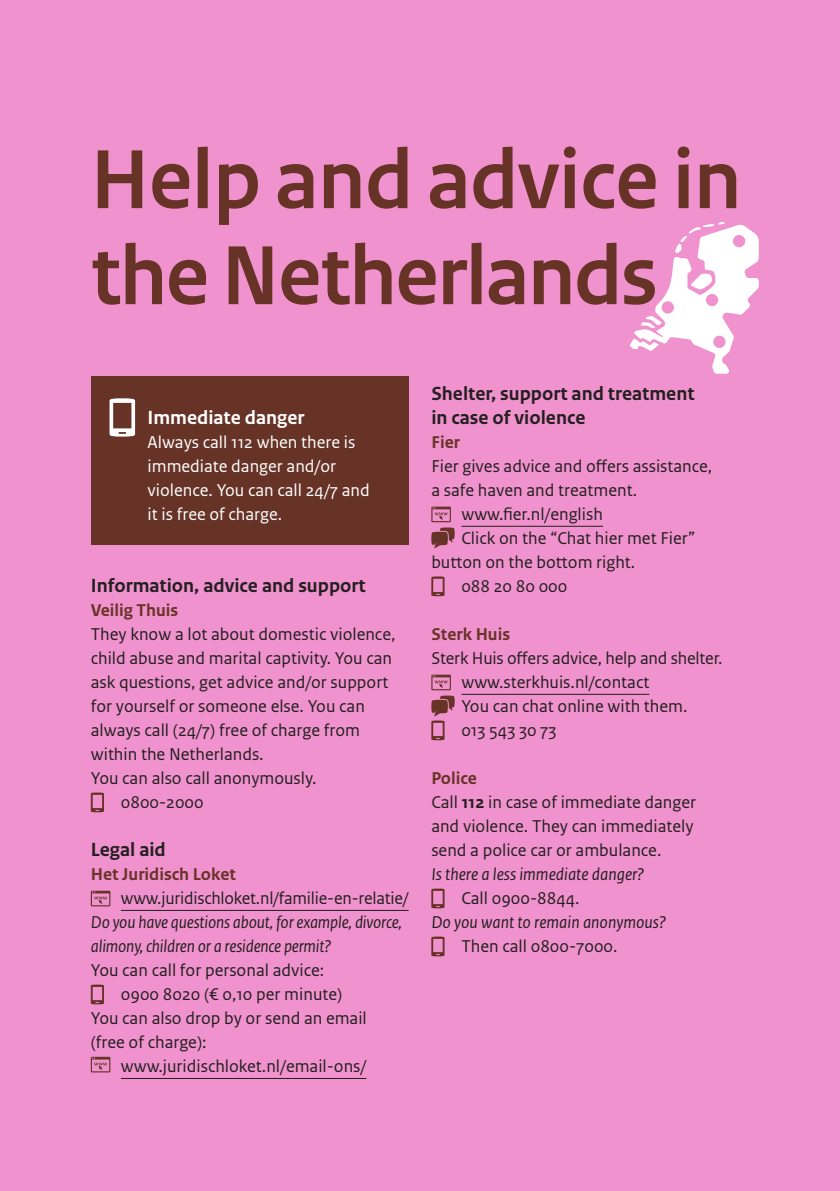
<style>
.page{position:relative;width:840px;height:1191px;background:#fff}
.page>*{position:absolute;margin:0;border:0;box-sizing:border-box;transform-origin:0 0}
._03_RO_Kop{font:700 88px/96px "Rijksoverheid Sans Heading";letter-spacing:-.01em;color:#673327}
._05_RO_Alineakop_San{font:700 20px/24px "Rijksoverheid Sans Text";color:#231f20}
._05_RO_Alineakop_San-2{font:700 20px "Rijksoverheid Sans Text";color:#fff}
._10_RO_Broodtekst_Sa{font:18px/24px "Rijksoverheid Sans Text";color:#231f20}
.t1{font:italic 18px/24px "Rijksoverheid Sans Text";letter-spacing:-.01em;color:#231f20}
._10_RO_bullet_tekst{font:18px/24px "Rijksoverheid Sans Text";color:#231f20}
._10_RO_Broodtekst_Sa-2{font:18px/24px "Rijksoverheid Sans Text";color:#fff}
._10_RO_Broodtekst_Sa-3{font:700 18px "Rijksoverheid Sans Text";color:#673327}
.s1{font-weight:700;color:#673327}
.s2{font-weight:700}
</style>
<div class="page">
<div style="left:0;top:0;width:839px;height:1191px;background:#f092cd"></div>
<svg style="left:629px;top:222px;width:129px;height:152px"></svg>
<div style="left:91px;top:376px;width:317px;height:168px;background:#673327"></div>
<hr style="left:121px;top:910px;width:287px;height:1px;background:#231f20">
<hr style="left:121px;top:1078px;width:245px;height:1px;background:#231f20">
<svg style="left:91px;top:792px;width:13px;height:20px"></svg>
<svg style="left:91px;top:890px;width:19px;height:16px"></svg>
<svg style="left:91px;top:984px;width:13px;height:20px"></svg>
<svg style="left:91px;top:1056px;width:19px;height:16px"></svg>
<hr style="left:461px;top:526px;width:141px;height:1px;background:#231f20">
<hr style="left:461px;top:694px;width:188px;height:1px;background:#231f20">
<svg style="left:431px;top:506px;width:23px;height:42px"></svg>
<svg style="left:431px;top:576px;width:13px;height:20px"></svg>
<svg style="left:431px;top:674px;width:23px;height:66px"></svg>
<svg style="left:431px;top:888px;width:13px;height:20px"></svg>
<svg style="left:431px;top:936px;width:13px;height:20px"></svg>
<svg style="left:109px;top:398px;width:26px;height:39px"></svg>
<h3 class="_03_RO_Kop" style="left:91px;top:133px;width:651px">Help and advice in the Netherlands</h3>
<p class="_05_RO_Alineakop_San-2" style="left:147px;top:406px;width:158px">Immediate danger</p>
<p class="_10_RO_Broodtekst_Sa-2" style="left:147px;top:430px;width:223px">Always call 112 when there is immediate danger and/or violence. You can call 24/7 and it is free of charge.</p>
<p class="_05_RO_Alineakop_San" style="left:91px;top:574px;width:276px">Information, advice and support</p>
<p class="_10_RO_Broodtekst_Sa" style="left:91px;top:598px;width:306px"><span class="s1">Veilig Thuis<br></span>They know a lot about domestic violence, child abuse and marital captivity. You can ask questions, get advice and/or support for yourself or someone else. You can always call (24/7) free of charge from within the Netherlands.</p>
<p class="_10_RO_Broodtekst_Sa" style="left:121px;top:766px;width:197px;text-indent:-30px">You can also call anonymously.<br>0800-2000</p>
<p class="_05_RO_Alineakop_San" style="left:91px;top:838px;width:76px">Legal aid</p>
<p class="_10_RO_Broodtekst_Sa-3" style="left:91px;top:864px;width:146px">Het Juridisch Loket</p>
<p class="_10_RO_Broodtekst_Sa" style="left:121px;top:886px;width:289px">www.juridischloket.nl/familie-en-relatie/</p>
<p class="t1" style="left:91px;top:911px;width:313px">Do you have questions about, for example, divorce, alimony, children or a residence permit?</p>
<p class="_10_RO_Broodtekst_Sa" style="left:91px;top:958px;width:235px">You can call for personal advice:</p>
<p class="_10_RO_Broodtekst_Sa" style="left:121px;top:982px;width:223px">0900 8020 (€ 0,10 per minute)</p>
<p class="_10_RO_Broodtekst_Sa" style="left:91px;top:1006px;width:277px">You can also drop by or send an email</p>
<p class="_10_RO_Broodtekst_Sa" style="left:91px;top:1030px;width:117px">(free of charge):</p>
<p class="_10_RO_Broodtekst_Sa" style="left:121px;top:1054px;width:247px">www.juridischloket.nl/email-ons/</p>
<p class="_05_RO_Alineakop_San" style="left:431px;top:382px;width:264px">Shelter, support and treatment in case of violence</p>
<p class="_10_RO_Broodtekst_Sa-3" style="left:431px;top:432px;width:30px">Fier</p>
<p class="_10_RO_bullet_tekst" style="left:431px;top:454px;width:282px">Fier gives advice and offers assistance, a safe haven and treatment.</p>
<p class="_10_RO_bullet_tekst" style="left:461px;top:502px;width:143px">www.fier.nl/english</p>
<p class="_10_RO_bullet_tekst" style="left:461px;top:526px;width:235px">Click on the “Chat hier met Fier”</p>
<p class="_10_RO_bullet_tekst" style="left:431px;top:550px;width:205px">button on the bottom right.</p>
<p class="_10_RO_Broodtekst_Sa" style="left:461px;top:574px;width:107px">088 20 80 000</p>
<p class="_10_RO_Broodtekst_Sa-3" style="left:431px;top:624px;width:80px">Sterk Huis</p>
<p class="_10_RO_Broodtekst_Sa" style="left:461px;top:646px;width:262px;text-indent:-30px">Sterk Huis offers advice, help and shelter. www.sterkhuis.nl/contact<br>You can chat online with them.<br>013 543 30 73</p>
<p class="_10_RO_Broodtekst_Sa" style="left:431px;top:766px;width:266px"><span class="s1">Police<br></span>Call <span class="s2">112</span> in case of immediate danger and violence. They can immediately send a police car or ambulance.</p>
<p class="t1" style="left:431px;top:863px;width:214px">Is there a less immediate danger?</p>
<p class="_10_RO_Broodtekst_Sa" style="left:461px;top:886px;width:120px">Call 0900-8844.</p>
<p class="t1" style="left:431px;top:911px;width:236px">Do you want to remain anonymous?</p>
<p class="_10_RO_Broodtekst_Sa" style="left:461px;top:934px;width:158px">Then call 0800-7000.</p>
</div>
